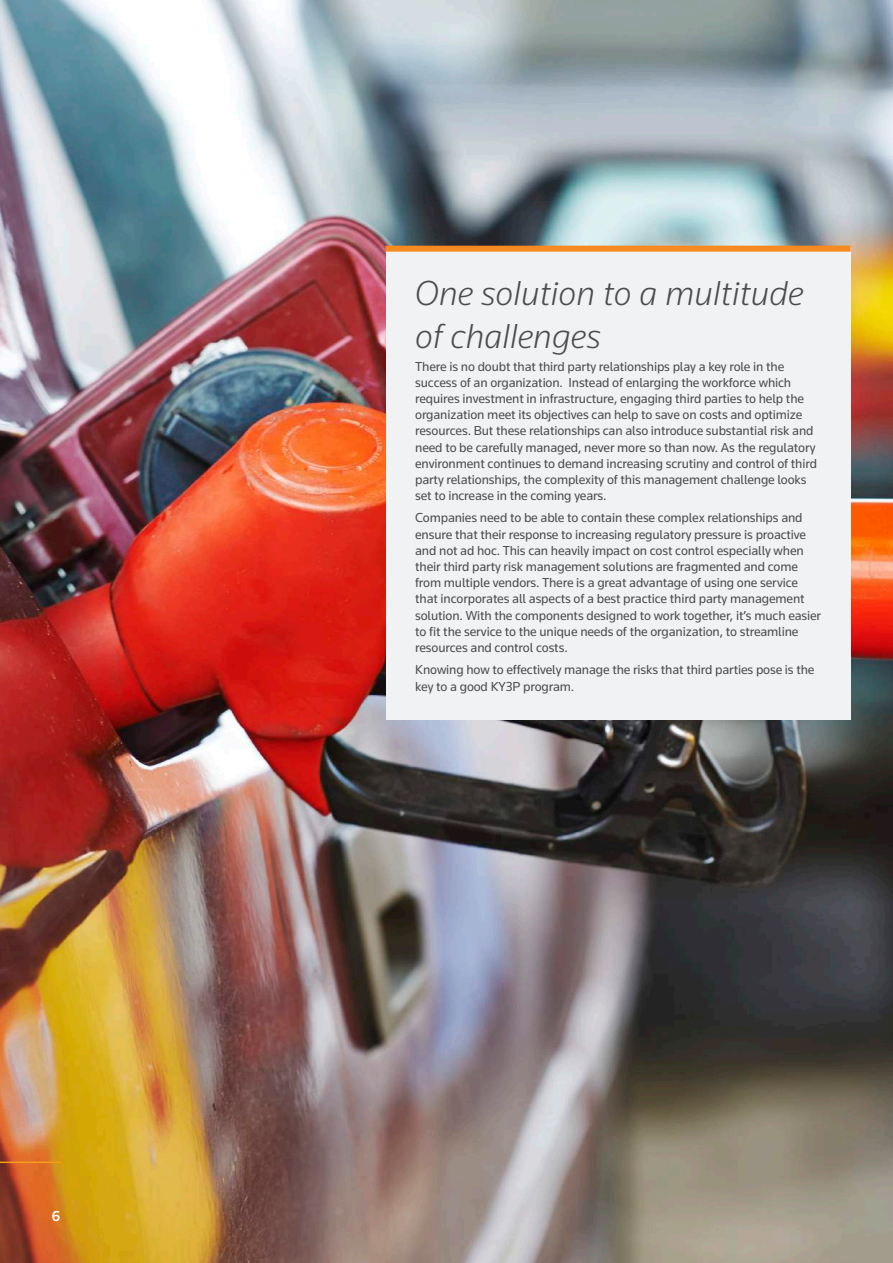
<style>
.page{position:relative;width:893px;height:1263px;background:#fff}
.page>*{position:absolute;margin:0;border:0;box-sizing:border-box;transform-origin:0 0}
.t1{font:italic 300 36px/43.2px "Knowledge";color:#4b4c4d}
.t2{font:500 15px "Knowledge";color:#fff}
.t3{font:13.5px/16.2px "Knowledge";letter-spacing:-.01em;color:#4b4c4d}
</style>
<div class="page">
<img style="left:0;top:0;width:893px;height:1263px">
<hr style="left:0;top:1161px;width:62px;height:2px;background:#f89c1c">
<div style="left:386px;top:247px;width:464px;height:473px;background:#f1f2f3"></div>
<div style="left:386px;top:246px;width:464px;height:6px;background:#f6891f"></div>
<p class="t2" style="left:52px;top:1206px;width:10px">6</p>
<h1 class="t1" style="left:415px;top:271px;width:390px">One solution to a multitude of challenges</h1>
<p class="t3" style="left:415px;top:358px;width:403px">There is no doubt that third party relationships play a key role in the success of an organization. Instead of enlarging the workforce which requires investment in infrastructure, engaging third parties to help the organization meet its objectives can help to save on costs and optimize resources. But these relationships can also introduce substantial risk and need to be carefully managed, never more so than now. As the regulatory environment continues to demand increasing scrutiny and control of third party relationships, the complexity of this management challenge looks set to increase in the coming years.</p>
<p class="t3" style="left:415px;top:510px;width:407px">Companies need to be able to contain these complex relationships and ensure that their response to increasing regulatory pressure is proactive and not ad hoc. This can heavily impact on cost control especially when their third party risk management solutions are fragmented and come from multiple vendors. There is a great advantage of using one service that incorporates all aspects of a best practice third party management solution. With the components designed to work together, it’s much easier to fit the service to the unique needs of the organization, to streamline resources and control costs.</p>
<p class="t3" style="left:415px;top:661px;width:401px">Knowing how to effectively manage the risks that third parties pose is the key to a good KY3P program.</p>
</div>
